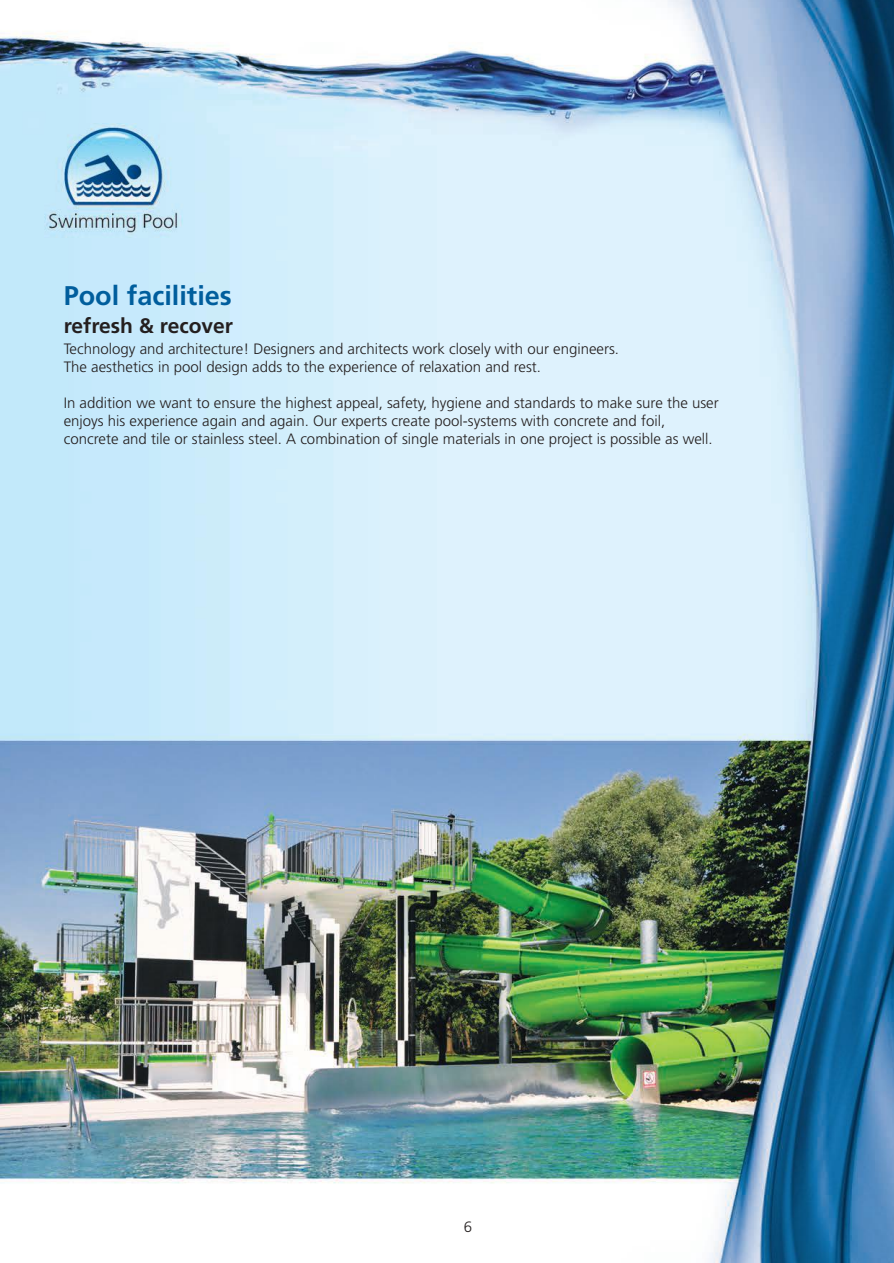
<style>
.page{position:relative;width:894px;height:1263px;background:#fff}
.page>*{position:absolute;margin:0;border:0;box-sizing:border-box;transform-origin:0 0}
.t1{font:700 27px "Frutiger";color:#005e9d}
.t2{font:700 21px "Frutiger";color:#241f1f}
.t3{font:300 15px/18px "Frutiger";color:#241f1f}
</style>
<div class="page">
<img style="left:0;top:0;width:894px;height:1263px">
<img style="left:44px;top:123px;width:148px;height:115px">
<h1 class="t1" style="left:64px;top:285px;width:170px">Pool facilities</h1>
<h2 class="t2" style="left:64px;top:317px;width:171px">refresh &amp; recover</h2>
<p class="t3" style="left:64px;top:341px;width:557px">Technology and architecture! Designers and architects work closely with our engineers.<br>The aesthetics in pool design adds to the experience of relaxation and rest.</p>
<p class="t3" style="left:64px;top:395px;width:656px">In addition we want to ensure the highest appeal, safety, hygiene and standards to make sure the user enjoys his experience again and again. Our experts create pool-systems with concrete and foil, concrete and tile or stainless steel. A combination of single materials in one project is possible as well.</p>
<p class="t3" style="left:464px;top:1219px;width:10px">6</p>
</div>
